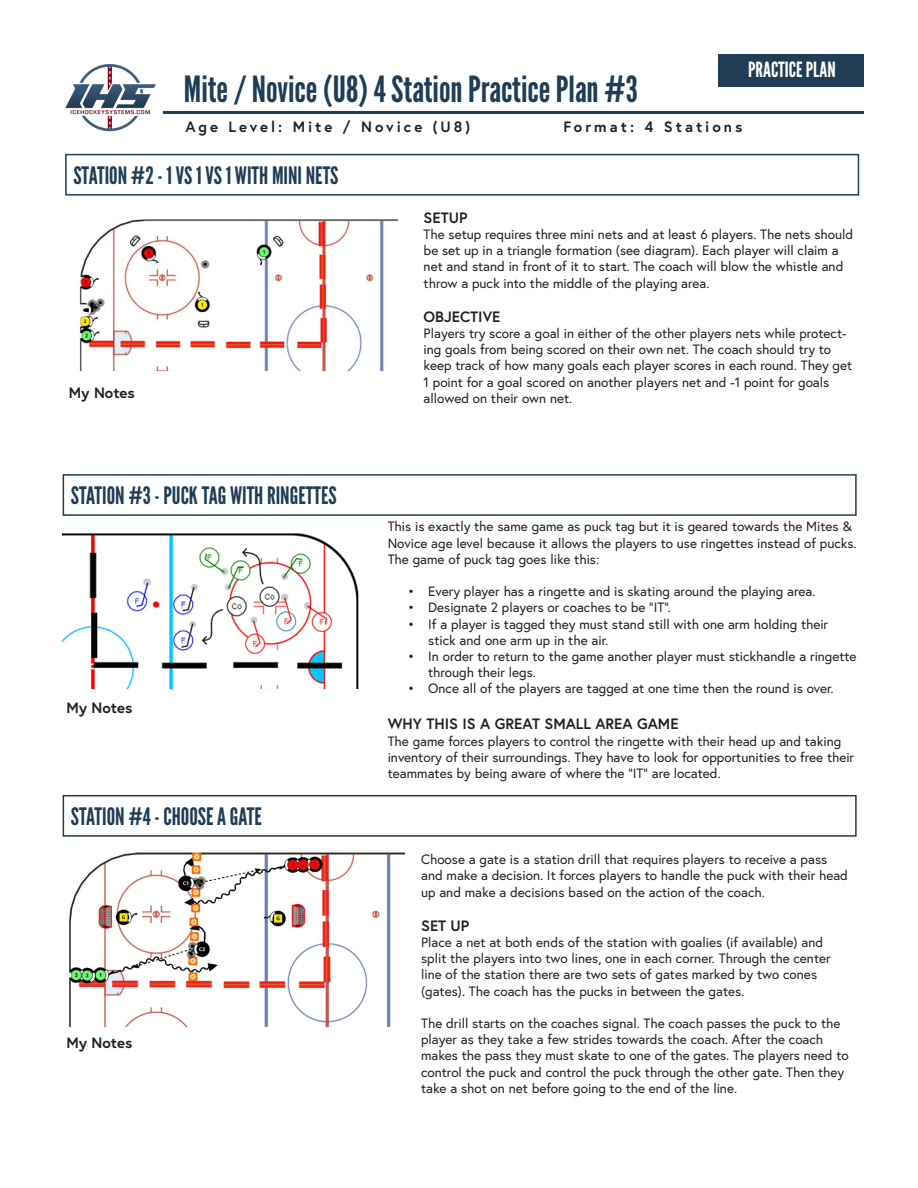
<style>
.page{position:relative;width:918px;height:1188px;background:#fff}
.page>*{position:absolute;margin:0;border:0;box-sizing:border-box;transform-origin:0 0}
.t1{font:36px "League Gothic";color:#203d55}
.t2{font:24px "League Gothic";color:#203d55}
.t3{font:21px "League Gothic";color:#fff}
.t4{font:700 15px "Europa";color:#231f20}
.t5{font:700 15px "Europa";letter-spacing:.2em;color:#231f20}
.t6{font:13.5px/16.2px "Europa";color:#231f20}
</style>
<div class="page">
<hr style="left:163px;top:111px;width:701px;height:3px;background:#203d55">
<div style="left:719px;top:54px;width:145px;height:32px;background:#203d55"></div>
<div style="left:65px;top:154px;width:794px;height:42px;border:2px solid #203d55"></div>
<div style="left:63px;top:474px;width:794px;height:42px;border:2px solid #203d55"></div>
<div style="left:63px;top:795px;width:794px;height:42px;border:2px solid #203d55"></div>
<img style="left:79px;top:219px;width:319px;height:152px">
<img style="left:63px;top:533px;width:296px;height:155px">
<img style="left:69px;top:852px;width:336px;height:174px">
<img style="left:65px;top:64px;width:98px;height:68px">
<h1 class="t1" style="left:184px;top:67px;width:456px">Mite / Novice (U8) 4 Station Practice Plan #3</h1>
<h3 class="t3" style="left:748px;top:57px;width:89px">PRACTICE PLAN</h3>
<p class="t5" style="left:185px;top:117px;width:286px">Age Level: Mite / Novice (U8)</p>
<p class="t5" style="left:563px;top:117px;width:180px">Format: 4 Stations</p>
<p class="t2" style="left:73px;top:161px;width:267px">STATION #2 - 1 VS 1 VS 1 WITH MINI NETS</p>
<p class="t4" style="left:69px;top:382px;width:67px">My Notes</p>
<p class="t2" style="left:71px;top:481px;width:267px">STATION #3 - PUCK TAG WITH RINGETTES</p>
<p class="t4" style="left:66px;top:698px;width:67px">My Notes</p>
<p class="t2" style="left:71px;top:802px;width:192px">STATION #4 - CHOOSE A GATE</p>
<p class="t4" style="left:66px;top:1032px;width:67px">My Notes</p>
<p class="t4" style="left:424px;top:207px;width:45px">SETUP</p>
<p class="t6" style="left:424px;top:226px;width:431px">The setup requires three mini nets and at least 6 players. The nets should be set up in a triangle formation (see diagram). Each player will claim a net and stand in front of it to start. The coach will blow the whistle and throw a puck into the middle of the playing area.</p>
<p class="t4" style="left:424px;top:306px;width:78px">OBJECTIVE</p>
<p class="t6" style="left:424px;top:325px;width:430px">Players try score a goal in either of the other players nets while protect&shy;ing goals from being scored on their own net. The coach should try to keep track of how many goals each player scores in each round. They get 1 point for a goal scored on another players net and -1 point for goals allowed on their own net.</p>
<p class="t6" style="left:388px;top:518px;width:470px">This is exactly the same game as puck tag but it is geared towards the Mites &amp;<br>Novice age level because it allows the players to use ringettes instead of pucks.<br>The game of puck tag goes like this:</p>
<p class="t6" style="left:408px;top:583px;width:409px">• Every player has a ringette and is skating around the playing area.</p>
<p class="t6" style="left:408px;top:599px;width:264px">• Designate 2 players or coaches to be “IT”.</p>
<p class="t6" style="left:428px;top:616px;width:402px;text-indent:-20px">• If a player is tagged they must stand still with one arm holding their stick and one arm up in the air.</p>
<p class="t6" style="left:428px;top:648px;width:430px;text-indent:-20px">• In order to return to the game another player must stickhandle a ringette through their legs.</p>
<p class="t6" style="left:408px;top:680px;width:427px">• Once all of the players are tagged at one time then the round is over.</p>
<p class="t4" style="left:388px;top:714px;width:292px">WHY THIS IS A GREAT SMALL AREA GAME</p>
<p class="t6" style="left:388px;top:733px;width:468px">The game forces players to control the ringette with their head up and taking inventory of their surroundings. They have to look for opportunities to free their teammates by being aware of where the “IT” are located.</p>
<p class="t6" style="left:421px;top:851px;width:428px">Choose a gate is a station drill that requires players to receive a pass and make a decision. It forces players to handle the puck with their head up and make a decisions based on the action of the coach.</p>
<p class="t4" style="left:421px;top:915px;width:50px">SET UP</p>
<p class="t6" style="left:421px;top:934px;width:411px">Place a net at both ends of the station with goalies (if available) and split the players into two lines, one in each corner. Through the center line of the station there are two sets of gates marked by two cones (gates). The coach has the pucks in between the gates.</p>
<p class="t6" style="left:421px;top:1015px;width:429px">The drill starts on the coaches signal. The coach passes the puck to the player as they take a few strides towards the coach. After the coach makes the pass they must skate to one of the gates. The players need to control the puck and control the puck through the other gate. Then they take a shot on net before going to the end of the line.</p>
</div>
